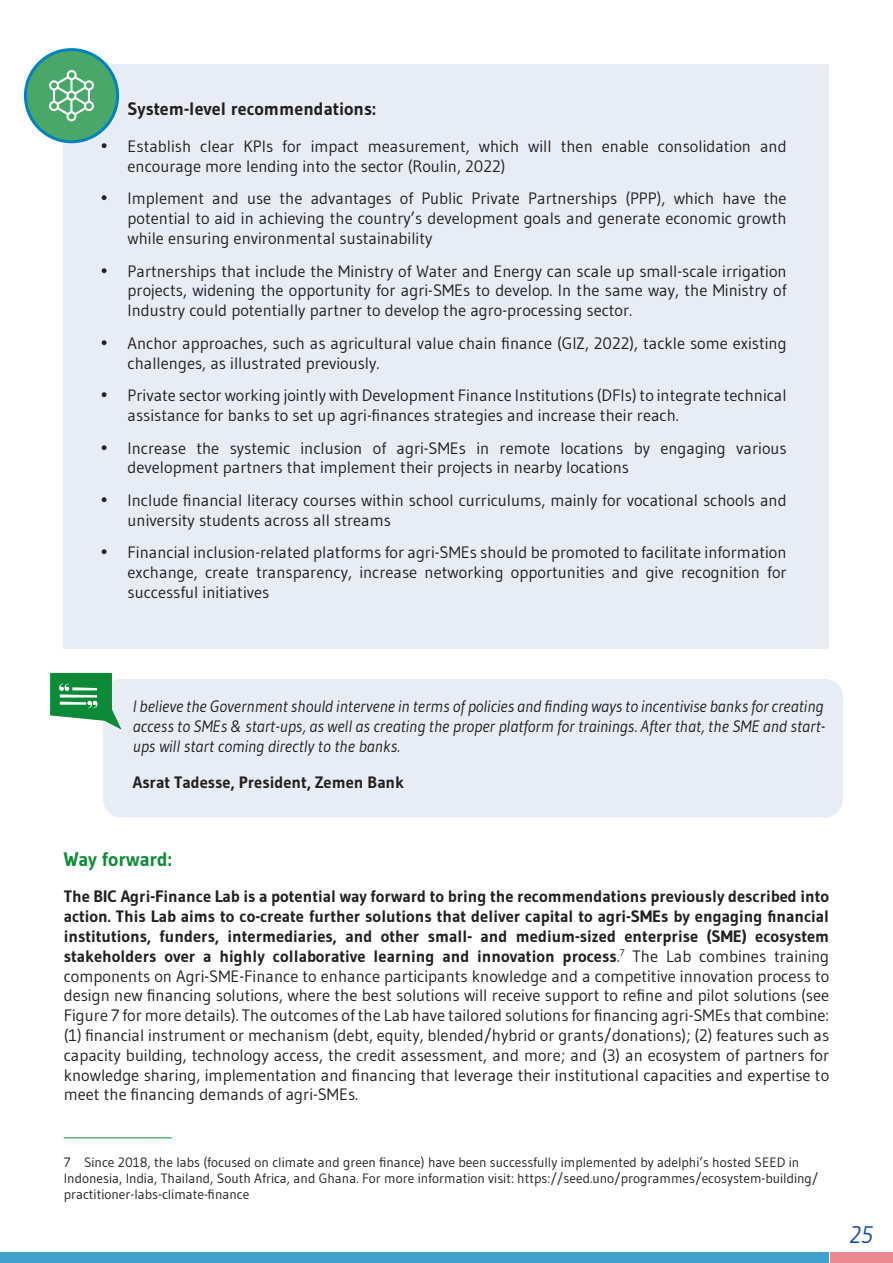
<style>
.page{position:relative;width:893px;height:1263px;background:#fff}
.page>*{position:absolute;margin:0;border:0;box-sizing:border-box;transform-origin:0 0}
.t1{font:italic 24px "Gudea";color:#194c9b}
.Heading_2{font:700 19.5px "Gudea";color:#0d8a38}
.Annotation_text{font:700 18px "Gudea";color:#231f20}
.t2{font:16.5px/19.8px "Gudea";color:#231f20}
.t3{font:italic 16.5px/19.8px "Gudea";color:#231f20;text-align:justify}
.t4{font:700 16.5px "Gudea";color:#231f20}
.footnote{font:13.5px/16.2px "Gudea";color:#231f20}
.s1{font-weight:700}
</style>
<div class="page">
<div style="left:0;top:1252px;width:829px;height:11px;background:#40a2cc"></div>
<div style="left:831px;top:1252px;width:62px;height:11px;background:#ec888e"></div>
<div style="left:64px;top:64px;width:765px;height:584px;background:#e8edf5"></div>
<hr style="left:64px;top:1137px;width:108px;height:1px;background:#0d8a38">
<div style="left:103px;top:679px;width:740px;height:138px;background:#e8edf5;border-radius:18px"></div>
<svg style="left:50px;top:673px;width:71px;height:57px"></svg>
<div style="left:25px;top:50px;width:93px;height:92px;background:#49a76a;border-radius:50%"></div>
<div style="left:24px;top:48px;width:95px;height:95px;border:3px solid #0083bb;border-radius:50%"></div>
<svg style="left:49px;top:70px;width:45px;height:51px"></svg>
<p class="Annotation_text" style="left:128px;top:98px;width:250px">System-level recommendations:</p>
<p class="t2" style="left:128px;top:136px;width:661px;text-indent:-27px">• Establish clear KPIs for impact measurement, which will then enable consolidation and encourage more lending into the sector (Roulin, 2022)</p>
<p class="t2" style="left:128px;top:189px;width:661px;text-align:justify;text-indent:-27px">• Implement and use the advantages of Public Private Partnerships (PPP), which have the potential to aid in achieving the country’s development goals and generate economic growth while ensuring environmental sustainability</p>
<p class="t2" style="left:128px;top:261px;width:661px;text-align:justify;text-indent:-27px">• Partnerships that include the Ministry of Water and Energy can scale up small-scale irrigation projects, widening the opportunity for agri-SMEs to develop. In the same way, the Ministry of Industry could potentially partner to develop the agro-processing sector.</p>
<p class="t2" style="left:128px;top:333px;width:661px;text-indent:-27px">• Anchor approaches, such as agricultural value chain finance (GIZ, 2022), tackle some existing challenges, as illustrated previously.</p>
<p class="t2" style="left:128px;top:385px;width:661px;text-indent:-27px">• Private sector working jointly with Development Finance Institutions (DFIs) to integrate technical assistance for banks to set up agri-finances strategies and increase their reach.</p>
<p class="t2" style="left:128px;top:438px;width:661px;text-indent:-27px">• Increase the systemic inclusion of agri-SMEs in remote locations by engaging various development partners that implement their projects in nearby locations</p>
<p class="t2" style="left:128px;top:490px;width:661px;text-indent:-27px">• Include financial literacy courses within school curriculums, mainly for vocational schools and university students across all streams</p>
<p class="t2" style="left:128px;top:542px;width:661px;text-align:justify;text-indent:-27px">• Financial inclusion-related platforms for agri-SMEs should be promoted to facilitate information exchange, create transparency, increase networking opportunities and give recognition for successful initiatives</p>
<p class="t3" style="left:133px;top:696px;width:694px">I believe the Government should intervene in terms of policies and finding ways to incentivise banks for creating access to SMEs &amp; start-ups, as well as creating the proper platform for trainings. After that, the SME and start&shy;ups will start coming directly to the banks.</p>
<p class="t4" style="left:133px;top:772px;width:273px">Asrat Tadesse, President, Zemen Bank</p>
<p class="Heading_2" style="left:64px;top:847px;width:110px">Way forward:</p>
<p class="t2" style="left:64px;top:886px;width:767px;text-align:justify"><span class="s1">The BIC Agri-Finance Lab is a potential way forward to bring the recommendations previously described into action. This Lab aims to co-create further solutions that deliver capital to agri-SMEs by engaging financial institutions, funders, intermediaries, and other small- and medium-sized enterprise (SME) ecosystem stakeholders over a highly collaborative learning and innovation process</span>.<sup>7</sup> The Lab combines training components on Agri-SME-Finance to enhance participants knowledge and a competitive innovation process to design new financing solutions, where the best solutions will receive support to refine and pilot solutions (see Figure 7 for more details). The outcomes of the Lab have tailored solutions for financing agri-SMEs that combine: (1) financial instrument or mechanism (debt, equity, blended/hybrid or grants/donations); (2) features such as capacity building, technology access, the credit assessment, and more; and (3) an ecosystem of partners for knowledge sharing, implementation and financing that leverage their institutional capacities and expertise to meet the financing demands of agri-SMEs.</p>
<p class="footnote" style="left:64px;top:1154px;width:756px">7 Since 2018, the labs (focused on climate and green finance) have been successfully implemented by adelphi’s hosted SEED in<br>Indonesia, India, Thailand, South Africa, and Ghana. For more information visit: https://seed.uno/programmes/ecosystem-building/ practitioner-labs-climate-finance</p>
<h1 class="t1" style="left:849px;top:1219px;width:25px">25</h1>
</div>
